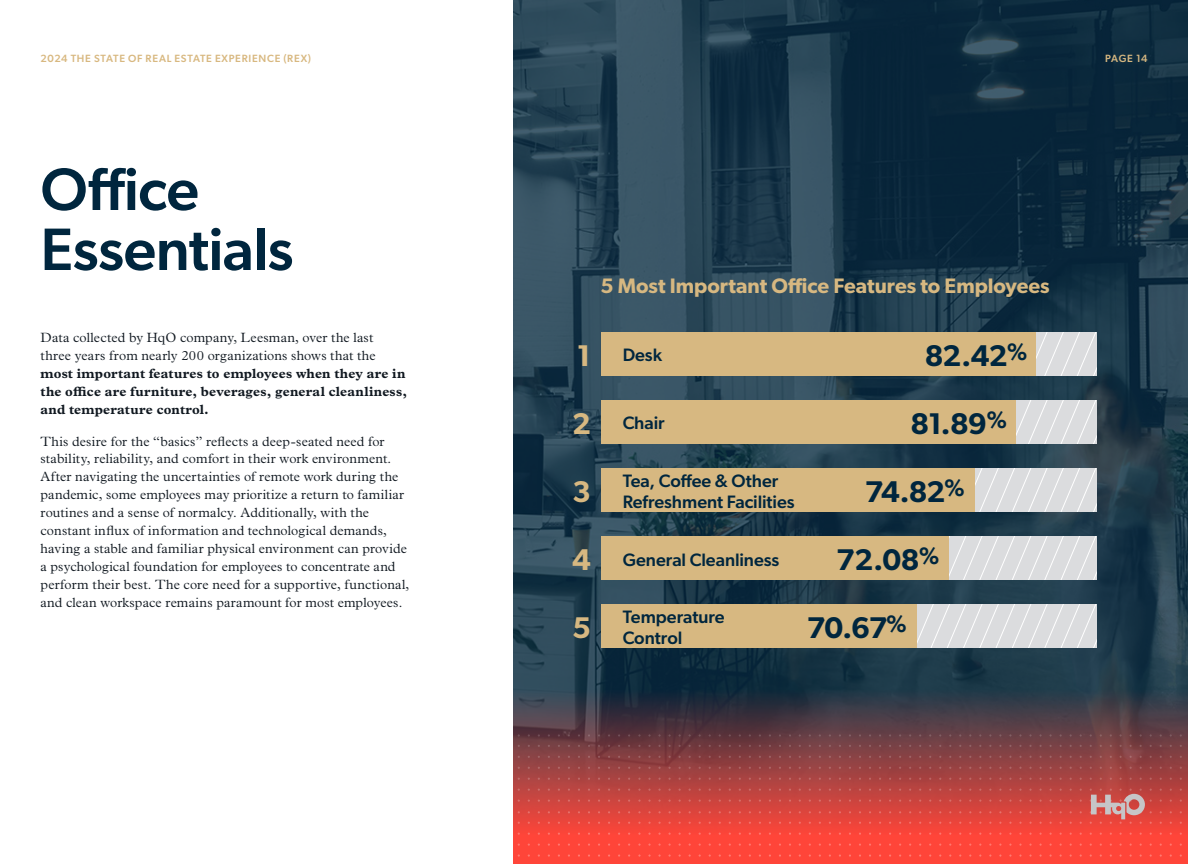
<style>
.page{position:relative;width:1188px;height:864px;background:#fff}
.page>*{position:absolute;margin:0;border:0;box-sizing:border-box;transform-origin:0 0}
.t1{font:500 60px/60px "Gibson";letter-spacing:-.01em;color:#00263e}
.t2{font:600 30px "Gibson";letter-spacing:-.035em;color:#00263e}
.t3{font:600 30px "Gibson";color:#d7b881}
.t4{font:600 21px "Gibson";color:#d7b881}
.t5{font:500 18px "Gibson";letter-spacing:-.005em;color:#00263e}
.t6{font:300 13.5px/18px "Plantin MT Pro";letter-spacing:.01em;color:#101820}
.t7{font:700 13.5px/18px "Plantin MT Pro";letter-spacing:.015em;color:#101820;text-align:justify}
.t8{font:500 10.5px "Gibson";letter-spacing:.07em;color:#d8b880}
.t9{font:500 10.5px "Gibson";letter-spacing:.035em;color:#d7b881}
.s1{font-weight:600;font-size:30px;color:#d7b881}
</style>
<div class="page">
<img style="left:513px;top:0;width:675px;height:610px">
<svg style="left:513px;top:610px;width:675px;height:201px;background:#393946"></svg>
<svg style="left:513px;top:734px;width:675px;height:68px;background:#984242"></svg>
<svg style="left:513px;top:811px;width:675px;height:53px;background:#f6463b"></svg>
<svg style="left:1091px;top:794px;width:54px;height:25px"></svg>
<svg style="left:975px;top:469px;width:122px;height:43px;background:#dddee0"></svg>
<div style="left:602px;top:469px;width:373px;height:43px;background:#d7b881"></div>
<svg style="left:949px;top:537px;width:148px;height:43px;background:#dddee0"></svg>
<div style="left:602px;top:537px;width:347px;height:43px;background:#d7b881"></div>
<svg style="left:917px;top:605px;width:180px;height:43px;background:#dddee0"></svg>
<div style="left:602px;top:605px;width:315px;height:43px;background:#d7b881"></div>
<svg style="left:1016px;top:401px;width:81px;height:43px;background:#dddee0"></svg>
<div style="left:602px;top:401px;width:414px;height:43px;background:#d7b881"></div>
<svg style="left:1036px;top:333px;width:61px;height:43px;background:#dddee0"></svg>
<div style="left:602px;top:333px;width:434px;height:43px;background:#d7b881"></div>
<p class="t8" style="left:41px;top:52px;width:272px">2024 THE STATE OF REAL ESTATE EXPERIENCE (REX)</p>
<p class="t9" style="left:1105px;top:52px;width:44px">PAGE 14</p>
<h1 class="t1" style="left:40px;top:158px;width:254px">Office<br>Essentials</h1>
<p class="t6" style="left:40px;top:329px;width:337px">Data collected by HqO company, Leesman, over the last three years from nearly 200 organizations shows that the</p>
<p class="t7" style="left:40px;top:364px;width:368px">most important features to employees when they are in the office are furniture, beverages, general cleanliness, and temperature control.</p>
<p class="t6" style="left:40px;top:432px;width:370px">This desire for the “basics” reflects a deep-seated need for stability, reliability, and comfort in their work environment.<br>After navigating the uncertainties of remote work during the pandemic, some employees may prioritize a return to familiar routines and a sense of normalcy. Additionally, with the constant influx of information and technological demands, having a stable and familiar physical environment can provide a psychological foundation for employees to concentrate and perform their best. The core need for a supportive, functional, and clean workspace remains paramount for most employees.</p>
<h3 class="t4" style="left:600px;top:273px;width:451px">5 Most Important Office Features to Employees</h3>
<h3 class="t5" style="left:577px;top:344px;width:87px"><span class="s1">1</span> Desk</h3>
<h2 class="t2" style="left:925px;top:338px;width:104px">82.42<sup>%</sup></h2>
<h3 class="t5" style="left:572px;top:412px;width:94px"><span class="s1">2</span> Chair</h3>
<h2 class="t2" style="left:911px;top:406px;width:98px">81.89<sup>%</sup></h2>
<h2 class="t3" style="left:572px;top:474px;width:20px">3</h2>
<h3 class="t5" style="left:623px;top:470px;width:157px">Tea, Coffee &amp; Other</h3>
<h2 class="t2" style="left:865px;top:474px;width:102px">74.82<sup>%</sup></h2>
<h3 class="t5" style="left:623px;top:491px;width:173px">Refreshment Facilities</h3>
<h3 class="t5" style="left:572px;top:549px;width:209px"><span class="s1">4</span> General Cleanliness</h3>
<h2 class="t2" style="left:836px;top:542px;width:105px">72.08<sup>%</sup></h2>
<h2 class="t3" style="left:572px;top:610px;width:20px">5</h2>
<h3 class="t5" style="left:623px;top:606px;width:103px">Temperature</h3>
<h2 class="t2" style="left:807px;top:610px;width:102px">70.67<sup>%</sup></h2>
<h3 class="t5" style="left:623px;top:627px;width:61px">Control</h3>
</div>
